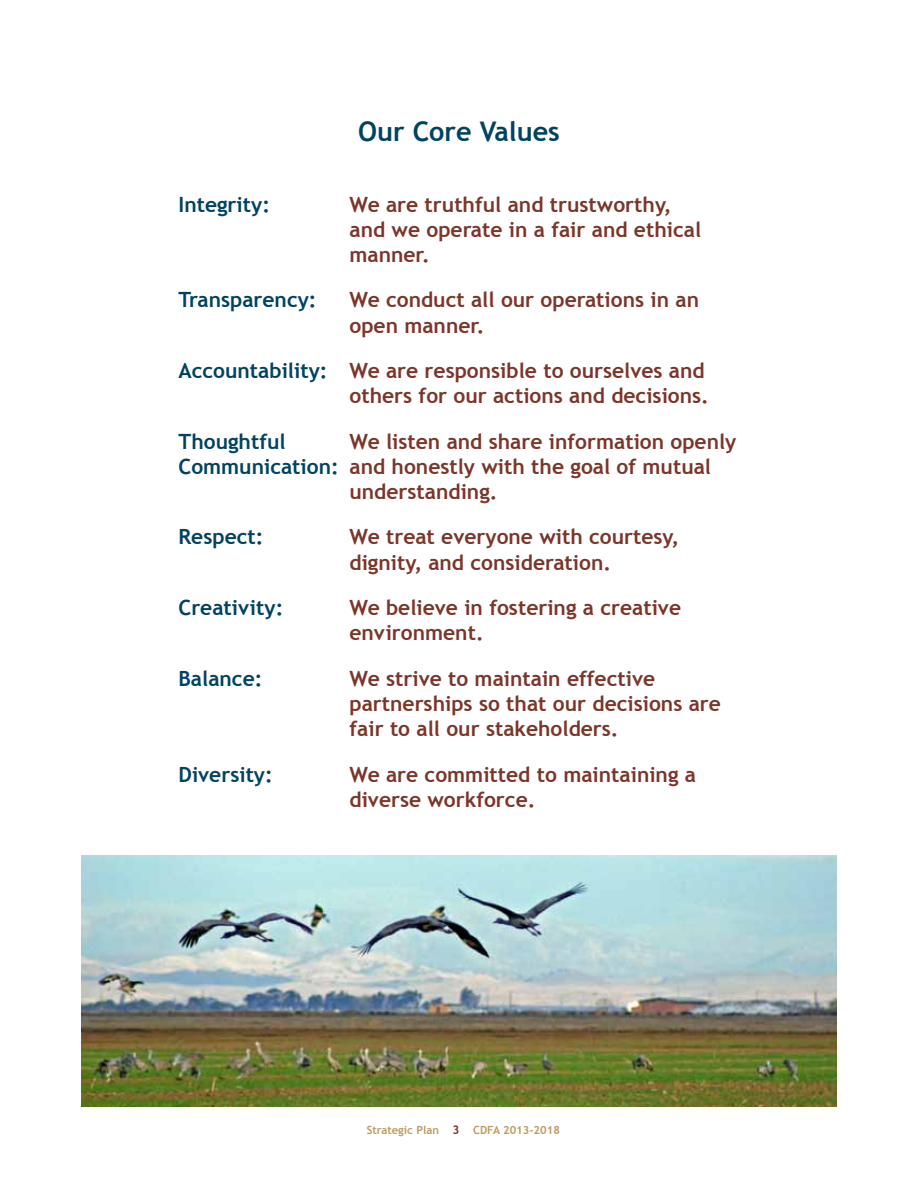
<style>
.page{position:relative;width:918px;height:1188px;background:#fff}
.page>*{position:absolute;margin:0;border:0;box-sizing:border-box;transform-origin:0 0}
.t1{font:700 27px "Trebuchet MS";color:#004361}
.t2{font:700 21px/25.2px "Trebuchet MS";color:#7b3629}
.t3{font:700 21px "Trebuchet MS";color:#004361}
.t4{font:700 11.25px "Trebuchet MS";color:#bf9960}
.s1{color:#004361}
.s2{font-size:12px;color:#7b3629}
</style>
<div class="page">
<img style="left:81px;top:855px;width:756px;height:252px">
<p class="t1" style="left:358px;top:114px;width:203px">Our Core Values</p>
<p class="t3" style="left:178px;top:191px;width:93px">Integrity:</p>
<p class="t2" style="left:350px;top:191px;width:353px">We are truthful and trustworthy, and we operate in a fair and ethical manner.</p>
<p class="t3" style="left:178px;top:287px;width:140px">Transparency:</p>
<p class="t2" style="left:350px;top:287px;width:351px">We conduct all our operations in an open manner.</p>
<p class="t2" style="left:178px;top:358px;width:532px;text-align:right"><span class="s1">Accountability:</span> We are responsible to ourselves and others for our actions and decisions.</p>
<p class="t3" style="left:178px;top:428px;width:109px">Thoughtful</p>
<p class="t2" style="left:350px;top:429px;width:389px">We listen and share information openly</p>
<p class="t2" style="left:178px;top:454px;width:534px"><span class="s1">Communication:</span> and honestly with the goal of mutual</p>
<p class="t2" style="left:350px;top:479px;width:150px">understanding.</p>
<p class="t3" style="left:178px;top:524px;width:87px">Respect:</p>
<p class="t2" style="left:350px;top:524px;width:331px">We treat everyone with courtesy, dignity, and consideration.</p>
<p class="t3" style="left:178px;top:595px;width:106px">Creativity:</p>
<p class="t2" style="left:350px;top:595px;width:333px">We believe in fostering a creative environment.</p>
<p class="t3" style="left:178px;top:665px;width:85px">Balance:</p>
<p class="t2" style="left:350px;top:666px;width:373px">We strive to maintain effective partnerships so that our decisions are fair to all our stakeholders.</p>
<p class="t3" style="left:178px;top:761px;width:96px">Diversity:</p>
<p class="t2" style="left:350px;top:762px;width:348px">We are committed to maintaining a diverse workforce.</p>
<p class="t4" style="left:367px;top:1123px;width:195px">Strategic Plan <span class="s2">3</span> CDFA 2013-2018</p>
</div>
